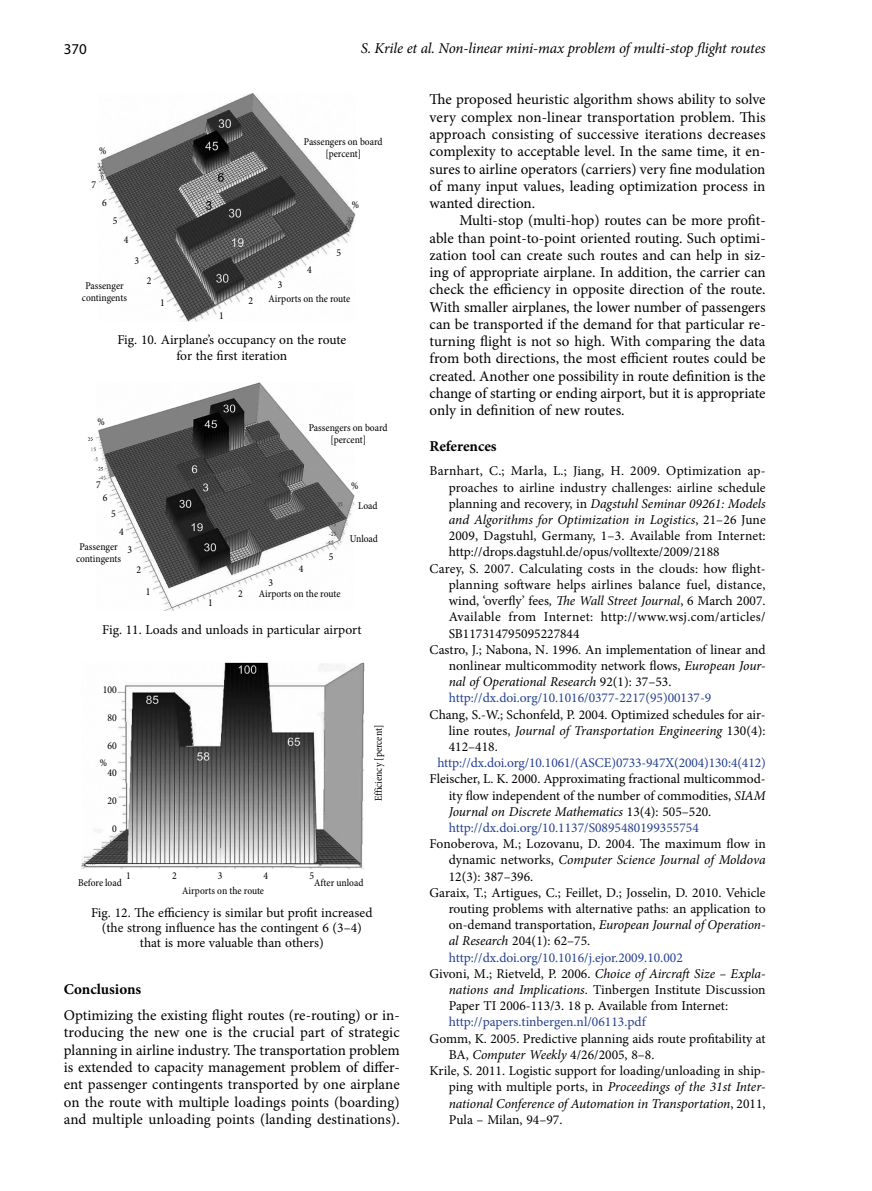
<style>
.page{position:relative;width:872px;height:1191px;background:#fff}
.page>*{position:absolute;margin:0;border:0;box-sizing:border-box;transform-origin:0 0}
.t1{font:15px/17.2px "Min Symb";color:#000;text-align:justify}
.t2{font:italic 15px "Min Symb";letter-spacing:-.01em;color:#000}
.t3{font:700 15px "Min Symb";letter-spacing:-.005em;color:#000}
.t4{font:15px "Myriad Pro";color:#000}
.t5{font:13.5px/16.2px "Min Symb";color:#000;text-align:center}
.t6{font:italic 13.5px "Min Symb";letter-spacing:-.005em;color:#000}
.t7{font:13.5px "Min Symb";letter-spacing:-.005em;color:#25408f}
.t8{font:13.5px "Min Symb";letter-spacing:.025em;color:#000}
.t9{font:condensed 10.5px/11.9px "Minion Pro";color:#000;text-align:center}
.s1{font-style:normal}
.s2{font-style:italic}
.s3{color:#25408f}
</style>
<div class="page">
<img style="left:98px;top:94px;width:257px;height:227px">
<img style="left:98px;top:383px;width:257px;height:227px">
<img style="left:87px;top:436px;width:19px;height:44px">
<img style="left:81px;top:663px;width:283px;height:206px">
<p class="t4" style="left:64px;top:39px;width:25px">370</p>
<p class="t2" style="left:361px;top:38px;width:406px">S. Krile et al. Non-linear mini-max problem of multi-stop flight routes</p>
<p class="t9" style="left:99px;top:145px;width:9px">%</p>
<p class="t9" style="left:91px;top:179px;width:6px">7</p>
<p class="t9" style="left:102px;top:196px;width:6px">6</p>
<p class="t9" style="left:113px;top:214px;width:6px">5</p>
<p class="t9" style="left:124px;top:233px;width:6px">4</p>
<p class="t9" style="left:82px;top:279px;width:47px">Passenger contingents</p>
<p class="t9" style="left:135px;top:254px;width:6px">3</p>
<p class="t9" style="left:147px;top:274px;width:6px">2</p>
<p class="t9" style="left:160px;top:296px;width:6px">1</p>
<p class="t9" style="left:219px;top:309px;width:6px">1</p>
<p class="t9" style="left:304px;top:136px;width:80px">Passengers on board [percent]</p>
<p class="t9" style="left:352px;top:198px;width:9px">%</p>
<p class="t9" style="left:248px;top:294px;width:6px">2</p>
<p class="t9" style="left:278px;top:279px;width:6px">3</p>
<p class="t9" style="left:307px;top:263px;width:6px">4</p>
<p class="t9" style="left:336px;top:246px;width:6px">5</p>
<p class="t9" style="left:268px;top:292px;width:83px">Airports on the route</p>
<p class="t5" style="left:117px;top:332px;width:230px;line-height:15.3px">Fig. 10. Airplane’s occupancy on the route for the first iteration</p>
<p class="t9" style="left:97px;top:416px;width:9px">%</p>
<p class="t9" style="left:309px;top:422px;width:80px">Passengers on board [percent]</p>
<p class="t9" style="left:96px;top:479px;width:6px">7</p>
<p class="t9" style="left:103px;top:492px;width:6px">6</p>
<p class="t9" style="left:111px;top:509px;width:6px">5</p>
<p class="t9" style="left:119px;top:527px;width:6px">4</p>
<p class="t9" style="left:76px;top:541px;width:47px">Passenger contingents</p>
<p class="t9" style="left:127px;top:545px;width:6px">3</p>
<p class="t9" style="left:136px;top:565px;width:6px">2</p>
<p class="t9" style="left:268px;top:577px;width:6px">3</p>
<p class="t9" style="left:299px;top:564px;width:6px">4</p>
<p class="t9" style="left:329px;top:551px;width:6px">5</p>
<p class="t9" style="left:146px;top:586px;width:6px">1</p>
<p class="t9" style="left:259px;top:588px;width:83px">Airports on the route</p>
<p class="t9" style="left:238px;top:588px;width:6px">2</p>
<p class="t9" style="left:208px;top:597px;width:6px">1</p>
<p class="t9" style="left:358px;top:476px;width:21px;line-height:20.4px;text-align:left;text-indent:-7px">%<br>Load</p>
<p class="t9" style="left:350px;top:534px;width:30px">Unload</p>
<p class="t5" style="left:102px;top:622px;width:261px">Fig. 11. Loads and unloads in particular airport</p>
<p class="t9" style="left:103px;top:685px;width:15px">100</p>
<p class="t9" style="left:108px;top:712px;width:11px">80</p>
<p class="t9" style="left:108px;top:740px;width:11px">60</p>
<p class="t9" style="left:100px;top:757px;width:9px">%</p>
<p class="t9" style="left:108px;top:768px;width:11px">40</p>
<p class="t9" style="left:108px;top:795px;width:11px">20</p>
<p class="t9" style="left:112px;top:823px;width:6px">0</p>
<p class="t9" style="left:373px;top:801px;width:78px;rotate:-90deg">Efficiency [percent]</p>
<p class="t9" style="left:126px;top:870px;width:6px">1</p>
<p class="t9" style="left:172px;top:870px;width:6px">2</p>
<p class="t9" style="left:309px;top:870px;width:6px">5</p>
<p class="t9" style="left:218px;top:870px;width:6px">3</p>
<p class="t9" style="left:264px;top:870px;width:6px">4</p>
<p class="t9" style="left:78px;top:878px;width:45px">Before load</p>
<p class="t9" style="left:314px;top:878px;width:51px">After unload</p>
<p class="t9" style="left:182px;top:885px;width:83px">Airports on the route</p>
<p class="t5" style="left:91px;top:905px;width:283px;line-height:15.3px">Fig. 12. The efficiency is similar but profit increased (the strong influence has the contingent 6 (3–4) that is more valuable than others)</p>
<p class="t3" style="left:64px;top:979px;width:79px">Conclusions</p>
<p class="t1" style="left:64px;top:1007px;width:337px">Optimizing the existing flight routes (re-routing) or in&shy;troducing the new one is the crucial part of strategic planning in airline industry. The transportation problem is extended to capacity management problem of differ&shy;ent passenger contingents transported by one airplane on the route with multiple loadings points (boarding) and multiple unloading points (landing destinations).</p>
<p class="t1" style="left:429px;top:91px;width:337px">The proposed heuristic algorithm shows ability to solve very complex non-linear transportation problem. This approach consisting of successive iterations decreases complexity to acceptable level. In the same time, it en&shy;sures to airline operators (carriers) very fine modulation of many input values, leading optimization process in wanted direction.</p>
<p class="t1" style="left:429px;top:212px;width:338px;text-indent:30px">Multi-stop (multi-hop) routes can be more profit&shy;able than point-to-point oriented routing. Such optimi&shy;zation tool can create such routes and can help in siz&shy;ing of appropriate airplane. In addition, the carrier can check the efficiency in opposite direction of the route.<br>With smaller airplanes, the lower number of passengers can be transported if the demand for that particular re&shy;turning flight is not so high. With comparing the data from both directions, the most efficient routes could be created. Another one possibility in route definition is the change of starting or ending airport, but it is appropriate only in definition of new routes.</p>
<p class="t3" style="left:429px;top:435px;width:69px">References</p>
<p class="t5" style="left:429px;top:463px;width:337px">Barnhart, C.; Marla, L.; Jiang, H. 2009. Optimization ap-</p>
<p class="t5" style="left:449px;top:479px;width:318px">proaches to airline industry challenges: airline schedule</p>
<p class="t6" style="left:449px;top:494px;width:318px"><span class="s1">planning and recovery, in</span> Dagstuhl Seminar 09261: Models</p>
<p class="t6" style="left:449px;top:510px;width:318px">and Algorithms for Optimization in Logistics<span class="s1">, 21–26 June</span></p>
<p class="t5" style="left:449px;top:528px;width:318px">2009, Dagstuhl, Germany, 1–3. Available from Internet:</p>
<p class="t5" style="left:449px;top:544px;width:272px">http://drops.dagstuhl.de/opus/volltexte/2009/2188</p>
<p class="t5" style="left:429px;top:560px;width:338px">Carey, S. 2007. Calculating costs in the clouds: how flight-</p>
<p class="t5" style="left:449px;top:576px;width:318px">planning software helps airlines balance fuel, distance,</p>
<p class="t5" style="left:449px;top:593px;width:318px">wind, ‘overfly’ fees<span class="s2">, The Wall Street Journal</span>, 6 March 2007.</p>
<p class="t8" style="left:449px;top:608px;width:318px">Available from Internet: http://www.wsj.com/articles/</p>
<p class="t5" style="left:449px;top:625px;width:132px">SB117314795095227844</p>
<p class="t5" style="left:429px;top:641px;width:337px">Castro, J.; Nabona, N. 1996. An implementation of linear and</p>
<p class="t5" style="left:449px;top:657px;width:318px">nonlinear multicommodity network flows, <span class="s2">European Jour-</span></p>
<p class="t6" style="left:449px;top:672px;width:224px">nal of Operational Research <span class="s1">92(1): 37–53.</span></p>
<p class="t7" style="left:449px;top:689px;width:264px">http://dx.doi.org/10.1016/0377-2217(95)00137-9</p>
<p class="t5" style="left:449px;top:706px;width:318px;text-align:justify;text-indent:-19px">Chang, S.-W.; Schonfeld, P. 2004. Optimized schedules for air&shy;line routes, <span class="s2">Journal of Transportation Engineering</span> 130(4):<br>412–418.</p>
<p class="t7" style="left:437px;top:754px;width:330px">http://dx.doi.org/10.1061/(ASCE)0733-947X(2004)130:4(412)</p>
<p class="t5" style="left:449px;top:771px;width:318px;text-align:left;text-indent:-19px">Fleischer, L. K. 2000. Approximating fractional multicommod&shy;ity flow independent of the number of commodities, <span class="s2">SIAM Journal on Discrete Mathematics</span> 13(4): 505–520. <span class="s3">http://dx.doi.org/10.1137/S0895480199355754</span></p>
<p class="t5" style="left:429px;top:836px;width:338px">Fonoberova, M.; Lozovanu, D. 2004. The maximum flow in</p>
<p class="t6" style="left:449px;top:851px;width:318px"><span class="s1">dynamic networks,</span> Computer Science Journal of Moldova</p>
<p class="t5" style="left:449px;top:868px;width:86px">12(3): 387–396.</p>
<p class="t5" style="left:429px;top:884px;width:337px">Garaix, T.; Artigues, C.; Feillet, D.; Josselin, D. 2010. Vehicle</p>
<p class="t5" style="left:449px;top:900px;width:318px">routing problems with alternative paths: an application to</p>
<p class="t6" style="left:449px;top:915px;width:318px"><span class="s1">on-demand transportation,</span> European Journal of Operation-</p>
<p class="t5" style="left:449px;top:933px;width:143px"><span class="s2">al Research</span> 204(1): 62–75.</p>
<p class="t7" style="left:449px;top:948px;width:236px">http://dx.doi.org/10.1016/j.ejor.2009.10.002</p>
<p class="t6" style="left:429px;top:964px;width:337px"><span class="s1">Givoni, M.; Rietveld, P. 2006.</span> Choice of Aircraft Size – Expla-</p>
<p class="t5" style="left:449px;top:981px;width:318px"><span class="s2">nations and Implications</span>. Tinbergen Institute Discussion</p>
<p class="t5" style="left:449px;top:998px;width:281px">Paper TI 2006-113/3. 18 p. Available from Internet:</p>
<p class="t7" style="left:449px;top:1013px;width:198px">http://papers.tinbergen.nl/06113.pdf</p>
<p class="t5" style="left:429px;top:1030px;width:337px">Gomm, K. 2005. Predictive planning aids route profitability at</p>
<p class="t5" style="left:449px;top:1046px;width:207px">BA, <span class="s2">Computer Weekly</span> 4/26/2005, 8–8.</p>
<p class="t5" style="left:429px;top:1062px;width:337px">Krile, S. 2011. Logistic support for loading/unloading in ship-</p>
<p class="t6" style="left:449px;top:1077px;width:318px"><span class="s1">ping with multiple ports, in</span> Proceedings of the 31st Inter-</p>
<p class="t6" style="left:449px;top:1094px;width:318px">national Conference of Automation in Transportation<span class="s1">, 2011,</span></p>
<p class="t5" style="left:449px;top:1111px;width:115px">Pula – Milan, 94–97.</p>
</div>
